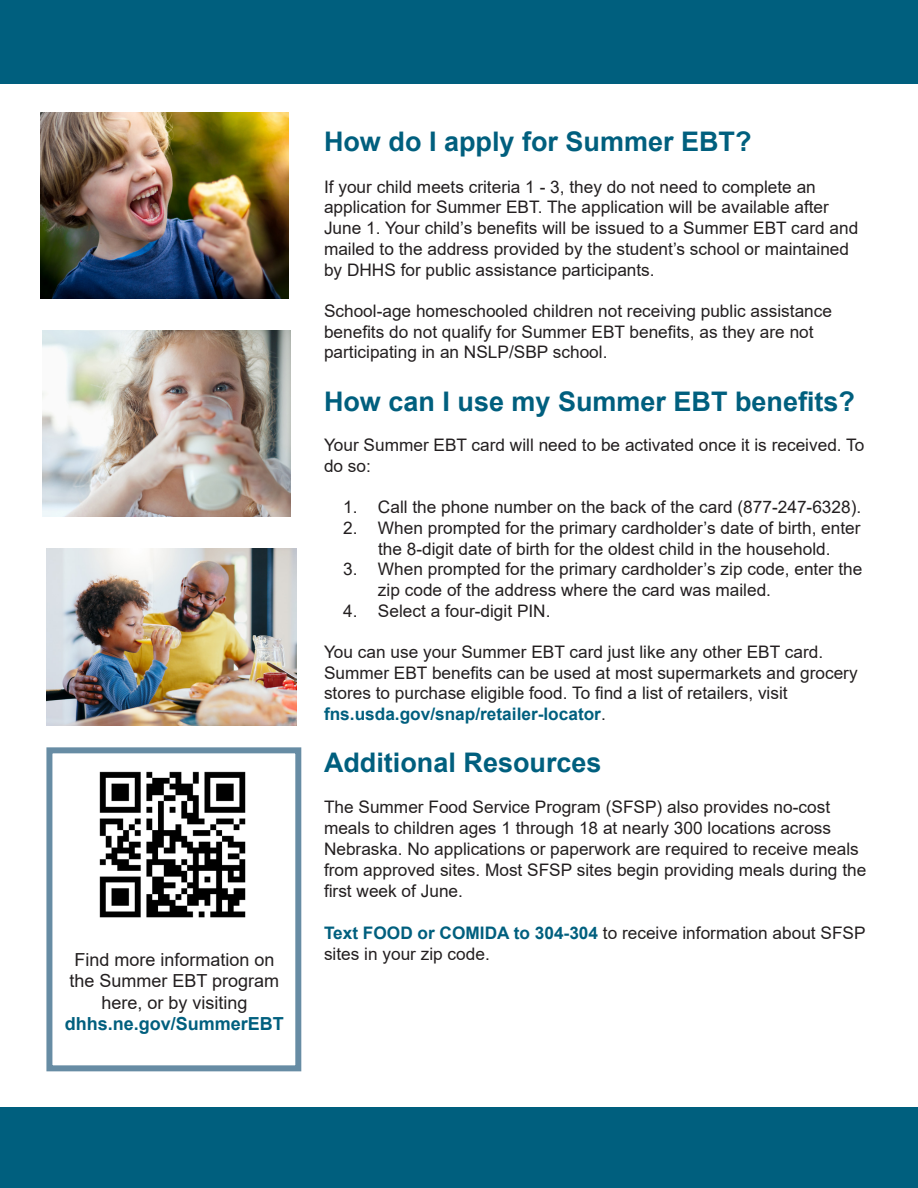
<style>
.page{position:relative;width:918px;height:1188px;background:#fff}
.page>*{position:absolute;margin:0;border:0;box-sizing:border-box;transform-origin:0 0}
.t1{font:700 27px "Arial";color:#005f7e}
.t2{font:18px/21.6px "Arial";color:#231f20;text-align:center}
.t3{font:17.25px/20.7px "Arial";color:#231f20}
.s1{font-weight:700;color:#005f7e}
</style>
<div class="page">
<div style="left:0;top:0;width:918px;height:83px;background:#005f7e"></div>
<div style="left:0;top:1107px;width:918px;height:81px;background:#005f7e"></div>
<div style="left:46px;top:747px;width:255px;height:324px;border:6px solid #678ca4"></div>
<img style="left:46px;top:548px;width:251px;height:177px">
<img style="left:41px;top:112px;width:247px;height:187px">
<img style="left:42px;top:330px;width:248px;height:186px">
<img style="left:99px;top:771px;width:147px;height:147px">
<p class="t2" style="left:65px;top:948px;width:221px">Find more information on the Summer EBT program here, or by visiting <span class="s1">dhhs.ne.gov/SummerEBT</span></p>
<h2 class="t1" style="left:324px;top:123px;width:429px">How do I apply for Summer EBT?</h2>
<p class="t3" style="left:324px;top:176px;width:536px">If your child meets criteria 1 - 3, they do not need to complete an application for Summer EBT. The application will be available after June 1. Your child’s benefits will be issued to a Summer EBT card and mailed to the address provided by the student’s school or maintained by DHHS for public assistance participants.</p>
<p class="t3" style="left:324px;top:300px;width:510px">School-age homeschooled children not receiving public assistance benefits do not qualify for Summer EBT benefits, as they are not participating in an NSLP/SBP school.</p>
<h2 class="t1" style="left:324px;top:382px;width:533px">How can I use my Summer EBT benefits?</h2>
<p class="t3" style="left:324px;top:435px;width:542px">Your Summer EBT card will need to be activated once it is received. To do so:</p>
<p class="t3" style="left:343px;top:497px;width:520px">1. Call the phone number on the back of the card (877-247-6328).</p>
<p class="t3" style="left:343px;top:517px;width:519px;text-align:center">2. When prompted for the primary cardholder’s date of birth, enter the 8-digit date of birth for the oldest child in the household.</p>
<p class="t3" style="left:378px;top:559px;width:486px;text-indent:-35px">3. When prompted for the primary cardholder’s zip code, enter the zip code of the address where the card was mailed.</p>
<p class="t3" style="left:343px;top:600px;width:209px">4. Select a four-digit PIN.</p>
<p class="t3" style="left:324px;top:642px;width:535px">You can use your Summer EBT card just like any other EBT card.<br>Summer EBT benefits can be used at most supermarkets and grocery stores to purchase eligible food. To find a list of retailers, visit <span class="s1">fns.usda.gov/snap/retailer-locator</span>.</p>
<h2 class="t1" style="left:324px;top:744px;width:279px">Additional Resources</h2>
<p class="t3" style="left:324px;top:796px;width:544px">The Summer Food Service Program (SFSP) also provides no-cost meals to children ages 1 through 18 at nearly 300 locations across Nebraska. No applications or paperwork are required to receive meals from approved sites. Most SFSP sites begin providing meals during the first week of June.</p>
<p class="t3" style="left:324px;top:922px;width:543px"><span class="s1">Text FOOD or COMIDA to 304-304</span> to receive information about SFSP sites in your zip code.</p>
</div>
